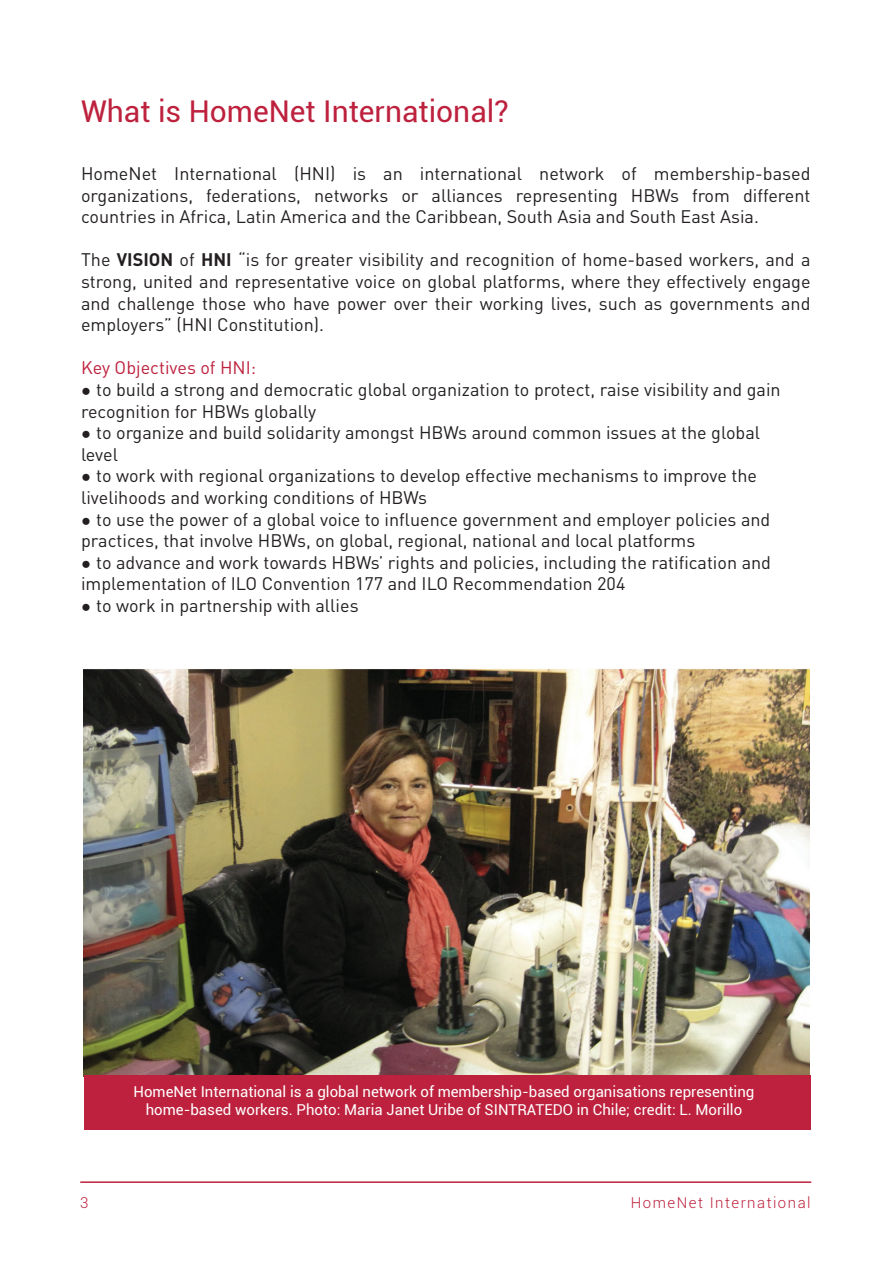
<style>
.page{position:relative;width:893px;height:1263px;background:#fff}
.page>*{position:absolute;margin:0;border:0;box-sizing:border-box;transform-origin:0 0}
.t1{font:30px "Roboto";color:#bd213d}
.t2{font:18px/21.6px "DIN Pro";color:#231f20}
.t3{font:18px "DIN Pro";color:#bd213d}
.t4{font:15px/18px "Roboto";color:#fff;text-align:center}
.t5{font:300 15px "Roboto";letter-spacing:.1em;color:#bd213d}
.s1{font-weight:700}
.s2{font-family:"Arial";font-size:16.5px}
</style>
<div class="page">
<hr style="left:80px;top:1181px;width:731px;height:2px;background:#bd213d">
<img style="left:84px;top:669px;width:725px;height:406px">
<div style="left:84px;top:1075px;width:726px;height:54px;background:#bd213d"></div>
<h1 class="t1" style="left:81px;top:91px;width:429px">What is HomeNet International?</h1>
<p class="t2" style="left:81px;top:162px;width:731px;text-align:justify">HomeNet International (HNI) is an international network of membership-based organizations, federations, networks or alliances representing HBWs from different countries in Africa, Latin America and the Caribbean, South Asia and South East Asia.</p>
<p class="t2" style="left:81px;top:248px;width:731px;text-align:justify">The <span class="s1">VISION</span> of <span class="s1">HNI</span> “is for greater visibility and recognition of home-based workers, and a strong, united and representative voice on global platforms, where they effectively engage and challenge those who have power over their working lives, such as governments and employers” (HNI Constitution).</p>
<p class="t3" style="left:81px;top:356px;width:177px">Key Objectives of HNI:</p>
<p class="t2" style="left:81px;top:378px;width:701px"><span class="s2">●</span> to build a strong and democratic global organization to protect, raise visibility and gain recognition for HBWs globally</p>
<p class="t2" style="left:81px;top:421px;width:681px"><span class="s2">●</span> to organize and build solidarity amongst HBWs around common issues at the global level</p>
<p class="t2" style="left:81px;top:464px;width:677px"><span class="s2">●</span> to work with regional organizations to develop effective mechanisms to improve the livelihoods and working conditions of HBWs</p>
<p class="t2" style="left:81px;top:508px;width:691px"><span class="s2">●</span> to use the power of a global voice to influence government and employer policies and practices, that involve HBWs, on global, regional, national and local platforms</p>
<p class="t2" style="left:81px;top:551px;width:691px"><span class="s2">●</span> to advance and work towards HBWs’ rights and policies, including the ratification and implementation of ILO Convention 177 and ILO Recommendation 204</p>
<p class="t2" style="left:81px;top:594px;width:279px"><span class="s2">●</span> to work in partnership with allies</p>
<p class="t4" style="left:133px;top:1082px;width:622px">HomeNet International is a global network of membership-based organisations representing home-based workers. Photo: Maria Janet Uribe of SINTRATEDO in Chile; credit: L. Morillo</p>
<p class="t5" style="left:80px;top:1192px;width:10px">3</p>
<p class="t5" style="left:631px;top:1192px;width:181px">HomeNet International</p>
</div>
